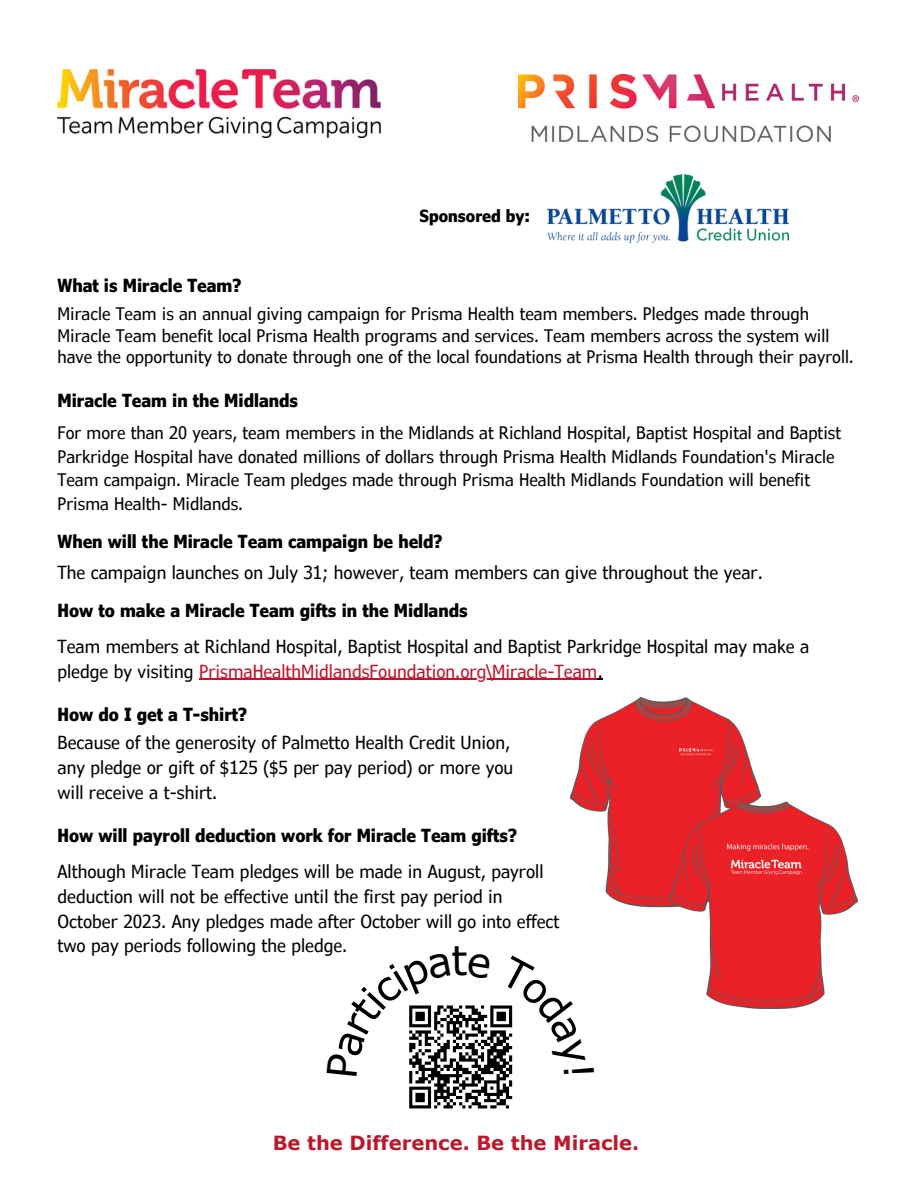
<style>
.page{position:relative;width:918px;height:1188px;background:#fff}
.page>*{position:absolute;margin:0;border:0;box-sizing:border-box;transform-origin:0 0}
.t1{font:700 19.5px "Verdana";color:#bd172c}
.t2{font:condensed 18px/24.8px "Verdana Pro";color:#000}
.t3{font:700 condensed 18px "Verdana Pro";color:#000}
.t4{font:condensed 17.25px/23.7px "Verdana Pro";color:#000}
.t5{font:700 condensed 16.8px "Verdana Pro";color:#000}
.s1{color:#bd172c}
</style>
<div class="page">
<img style="left:58px;top:69px;width:322px;height:69px">
<img style="left:570px;top:697px;width:287px;height:312px">
<img style="left:548px;top:175px;width:240px;height:67px">
<img style="left:518px;top:74px;width:340px;height:68px">
<hr style="left:199px;top:679px;width:399px;height:1px;background:#bd172c">
<svg style="left:409px;top:946px;width:185px;height:163px"></svg>
<p class="t5" style="left:420px;top:205px;width:112px">Sponsored by:</p>
<p class="t3" style="left:58px;top:273px;width:185px">What is Miracle Team?</p>
<p class="t4" style="left:58px;top:303px;width:798px;line-height:21.3px">Miracle Team is an annual giving campaign for Prisma Health team members. Pledges made through<br>Miracle Team benefit local Prisma Health programs and services. Team members across the system will have the opportunity to donate through one of the local foundations at Prisma Health through their payroll.</p>
<p class="t3" style="left:58px;top:389px;width:242px">Miracle Team in the Midlands</p>
<p class="t4" style="left:58px;top:420px;width:785px">For more than 20 years, team members in the Midlands at Richland Hospital, Baptist Hospital and Baptist Parkridge Hospital have donated millions of dollars through Prisma Health Midlands Foundation's Miracle Team campaign. Miracle Team pledges made through Prisma Health Midlands Foundation will benefit Prisma Health- Midlands.</p>
<p class="t3" style="left:58px;top:530px;width:387px">When will the Miracle Team campaign be held?</p>
<p class="t2" style="left:58px;top:560px;width:707px">The campaign launches on July 31; however, team members can give throughout the year.</p>
<p class="t3" style="left:58px;top:599px;width:412px">How to make a Miracle Team gifts in the Midlands</p>
<p class="t2" style="left:58px;top:633px;width:753px">Team members at Richland Hospital, Baptist Hospital and Baptist Parkridge Hospital may make a pledge by visiting <span class="s1">PrismaHealthMidlandsFoundation.org\Miracle-Team</span>.</p>
<p class="t3" style="left:58px;top:703px;width:191px">How do I get a T-shirt?</p>
<p class="t2" style="left:58px;top:730px;width:457px">Because of the generosity of Palmetto Health Credit Union, any pledge or gift of $125 ($5 per pay period) or more you will receive a t-shirt.</p>
<p class="t3" style="left:58px;top:824px;width:461px">How will payroll deduction work for Miracle Team gifts?</p>
<p class="t2" style="left:58px;top:859px;width:504px">Although Miracle Team pledges will be made in August, payroll deduction will not be effective until the first pay period in October 2023. Any pledges made after October will go into effect two pay periods following the pledge.</p>
<p class="t1" style="left:273px;top:1130px;width:368px">Be the Difference. Be the Miracle.</p>
</div>
